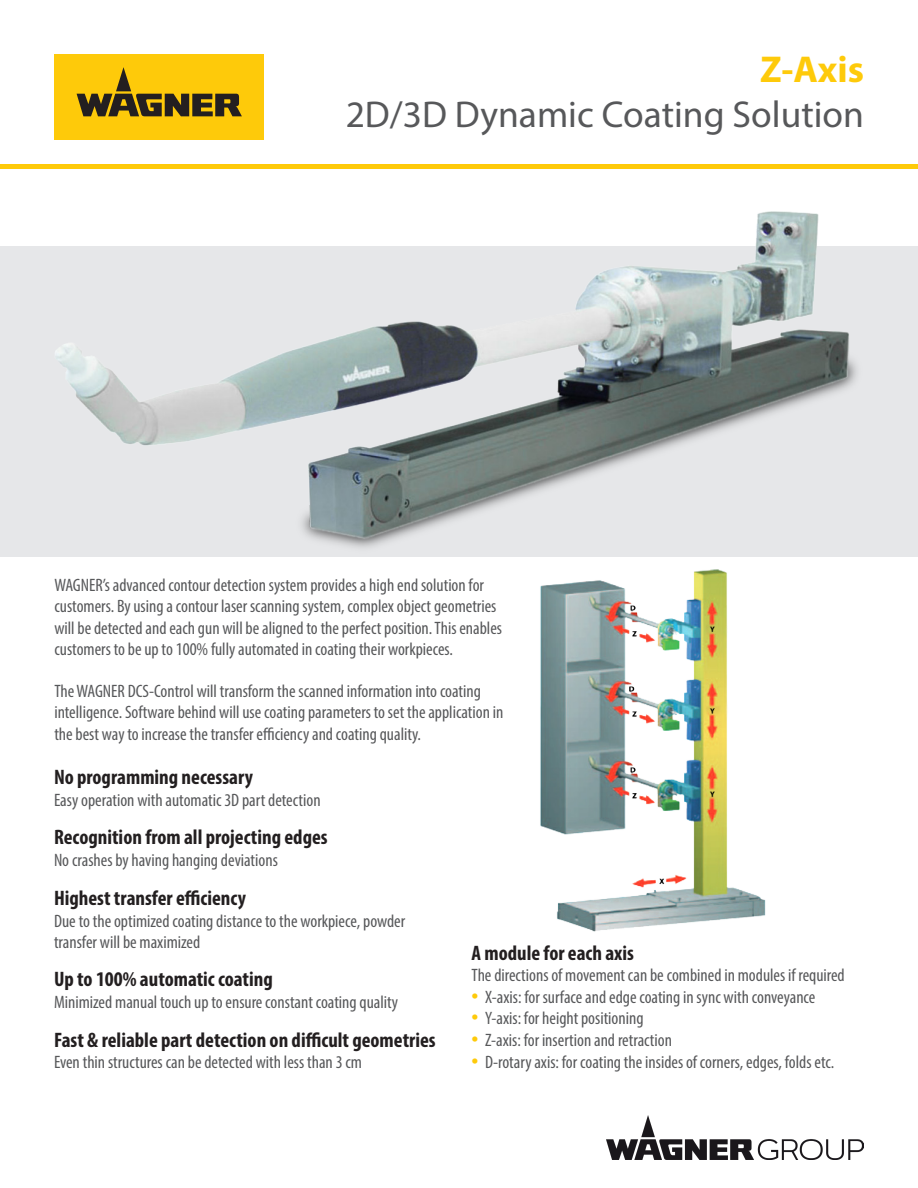
<style>
.page{position:relative;width:918px;height:1188px;background:#fff}
.page>*{position:absolute;margin:0;border:0;box-sizing:border-box;transform-origin:0 0}
.t1{font:37.5px "Myriad Pro";color:#57585a}
.t2{font:700 37.5px "Myriad Pro";color:#feca0a}
.t3{font:700 condensed 21px "Myriad Pro";color:#231f20}
.t4{font:condensed 18px/21.6px "Myriad Pro";color:#57585a}
.s1{font-size:27px;color:#feca0a}
</style>
<div class="page">
<div style="left:0;top:246px;width:918px;height:310px;background:#e6e7e9"></div>
<div style="left:0;top:164px;width:918px;height:5px;background:#feca0a"></div>
<div style="left:54px;top:54px;width:210px;height:85px;background:#feca0a"></div>
<svg style="left:77px;top:67px;width:165px;height:49px"></svg>
<img style="left:606px;top:1116px;width:258px;height:44px">
<img style="left:540px;top:569px;width:226px;height:363px">
<img style="left:55px;top:212px;width:802px;height:336px">
<p class="t2" style="left:760px;top:45px;width:105px">Z-Axis</p>
<p class="t1" style="left:346px;top:91px;width:520px">2D/3D Dynamic Coating Solution</p>
<p class="t4" style="left:54px;top:574px;width:449px">WAGNER’s advanced contour detection system provides a high end solution for customers. By using a contour laser scanning system, complex object geometries will be detected and each gun will be aligned to the perfect position. This enables customers to be up to 100% fully automated in coating their workpieces.</p>
<p class="t4" style="left:54px;top:680px;width:451px">The WAGNER DCS-Control will transform the scanned information into coating intelligence. Software behind will use coating parameters to set the application in the best way to increase the transfer efficiency and coating quality.</p>
<p class="t3" style="left:54px;top:764px;width:200px">No programming necessary</p>
<p class="t4" style="left:54px;top:789px;width:268px">Easy operation with automatic 3D part detection</p>
<p class="t3" style="left:54px;top:824px;width:275px">Recognition from all projecting edges</p>
<p class="t4" style="left:54px;top:849px;width:225px">No crashes by having hanging deviations</p>
<p class="t3" style="left:54px;top:885px;width:193px">Highest transfer efficiency</p>
<p class="t4" style="left:54px;top:910px;width:353px">Due to the optimized coating distance to the workpiece, powder transfer will be maximized</p>
<p class="t3" style="left:54px;top:966px;width:220px">Up to 100% automatic coating</p>
<p class="t4" style="left:54px;top:991px;width:346px">Minimized manual touch up to ensure constant coating quality</p>
<p class="t3" style="left:54px;top:1027px;width:383px">Fast &amp; reliable part detection on difficult geometries</p>
<p class="t4" style="left:54px;top:1051px;width:310px">Even thin structures can be detected with less than 3 cm</p>
<p class="t3" style="left:472px;top:940px;width:164px">A module for each axis</p>
<p class="t4" style="left:472px;top:964px;width:375px">The directions of movement can be combined in modules if required</p>
<p class="t4" style="left:472px;top:986px;width:345px"><span class="s1">•</span> X-axis: for surface and edge coating in sync with conveyance</p>
<p class="t4" style="left:472px;top:1008px;width:174px"><span class="s1">•</span> Y-axis: for height positioning</p>
<p class="t4" style="left:472px;top:1029px;width:202px"><span class="s1">•</span> Z-axis: for insertion and retraction</p>
<p class="t4" style="left:472px;top:1051px;width:364px"><span class="s1">•</span> D-rotary axis: for coating the insides of corners, edges, folds etc.</p>
</div>
